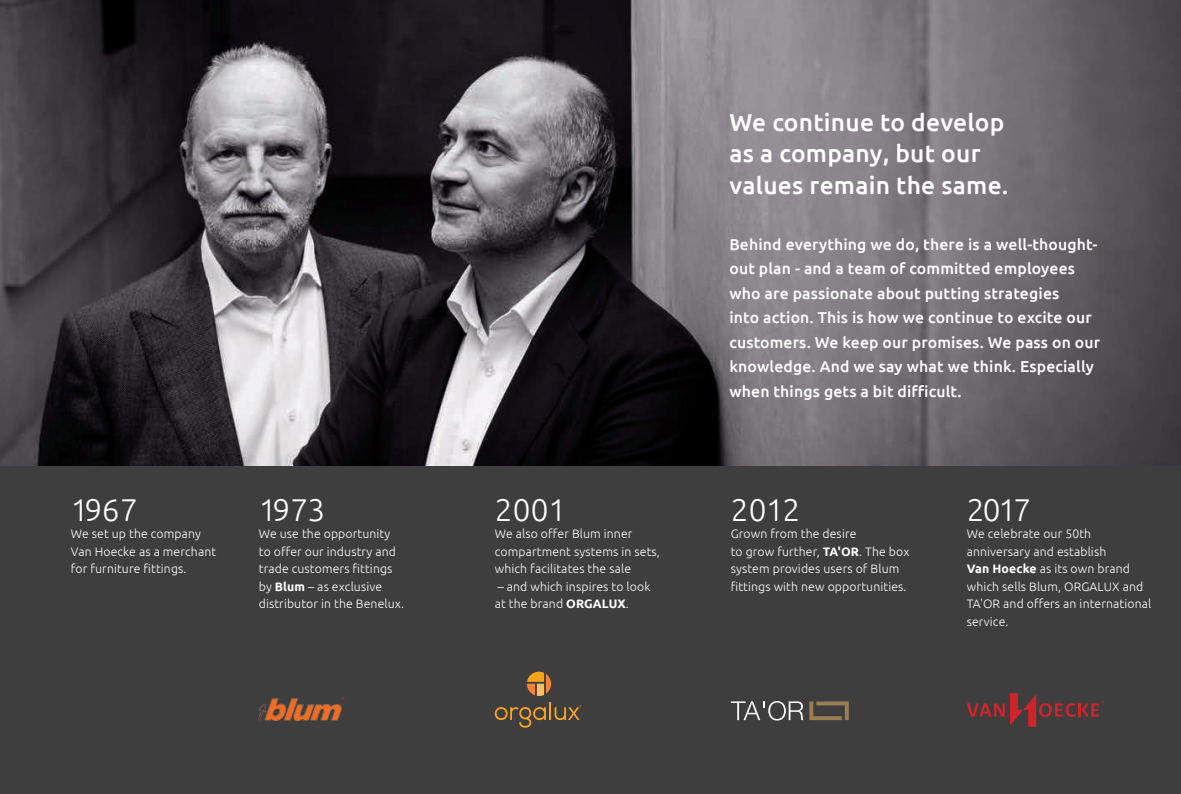
<style>
.page{position:relative;width:1181px;height:794px;background:#fff}
.page>*{position:absolute;margin:0;border:0;box-sizing:border-box;transform-origin:0 0}
.t1{font:300 31.5px "Ubuntu";letter-spacing:-.01em;color:#fff}
.t2{font:500 24.5px/31.5px "Ubuntu";letter-spacing:.01em;color:#fff}
.t3{font:500 15.75px/24.5px "Ubuntu";letter-spacing:.01em;color:#fff}
.t4{font:300 12.25px/17.5px "Ubuntu";letter-spacing:.01em;color:#fff}
.s1{font-weight:700}
</style>
<div class="page">
<img style="left:0;top:0;width:1181px;height:466px">
<div style="left:0;top:466px;width:1181px;height:328px;background:#3e3e3f"></div>
<svg style="left:731px;top:701px;width:72px;height:19px"></svg>
<svg style="left:809px;top:701px;width:39px;height:19px"></svg>
<svg style="left:527px;top:671px;width:24px;height:25px"></svg>
<svg style="left:495px;top:702px;width:86px;height:25px"></svg>
<img style="left:259px;top:697px;width:85px;height:23px">
<svg style="left:966px;top:693px;width:138px;height:34px"></svg>
<h1 class="t1" style="left:71px;top:490px;width:68px">1967</h1>
<p class="t4" style="left:71px;top:525px;width:147px">We set up the company<br>Van Hoecke as a merchant for furniture fittings.</p>
<h1 class="t1" style="left:259px;top:490px;width:68px">1973</h1>
<p class="t4" style="left:259px;top:525px;width:147px">We use the opportunity to offer our industry and trade customers fittings by <span class="s1">Blum</span> – as exclusive distributor in the Benelux.</p>
<h1 class="t1" style="left:495px;top:490px;width:73px">2001</h1>
<p class="t4" style="left:495px;top:525px;width:167px">We also offer Blum inner compartment systems in sets, which facilitates the sale</p>
<p class="t4" style="left:495px;top:577px;width:157px">– and which inspires to look at the brand <span class="s1">ORGALUX</span>.</p>
<h2 class="t2" style="left:729px;top:105px;width:280px">We continue to develop as a company, but our values remain the same.</h2>
<p class="t3" style="left:729px;top:231px;width:372px">Behind everything we do, there is a well-thought&shy;out plan - and a team of committed employees who are passionate about putting strategies<br>into action. This is how we continue to excite our customers. We keep our promises. We pass on our knowledge. And we say what we think. Especially when things gets a bit difficult.</p>
<h1 class="t1" style="left:731px;top:490px;width:71px">2012</h1>
<p class="t4" style="left:731px;top:525px;width:180px">Grown from the desire<br>to grow further, <span class="s1">TA'OR</span>. The box system provides users of Blum fittings with new opportunities.</p>
<h1 class="t1" style="left:966px;top:490px;width:66px">2017</h1>
<p class="t4" style="left:966px;top:525px;width:186px">We celebrate our 50th anniversary and establish<br><span class="s1">Van Hoecke</span> as its own brand which sells Blum, ORGALUX and<br>TA'OR and offers an international service.</p>
</div>
